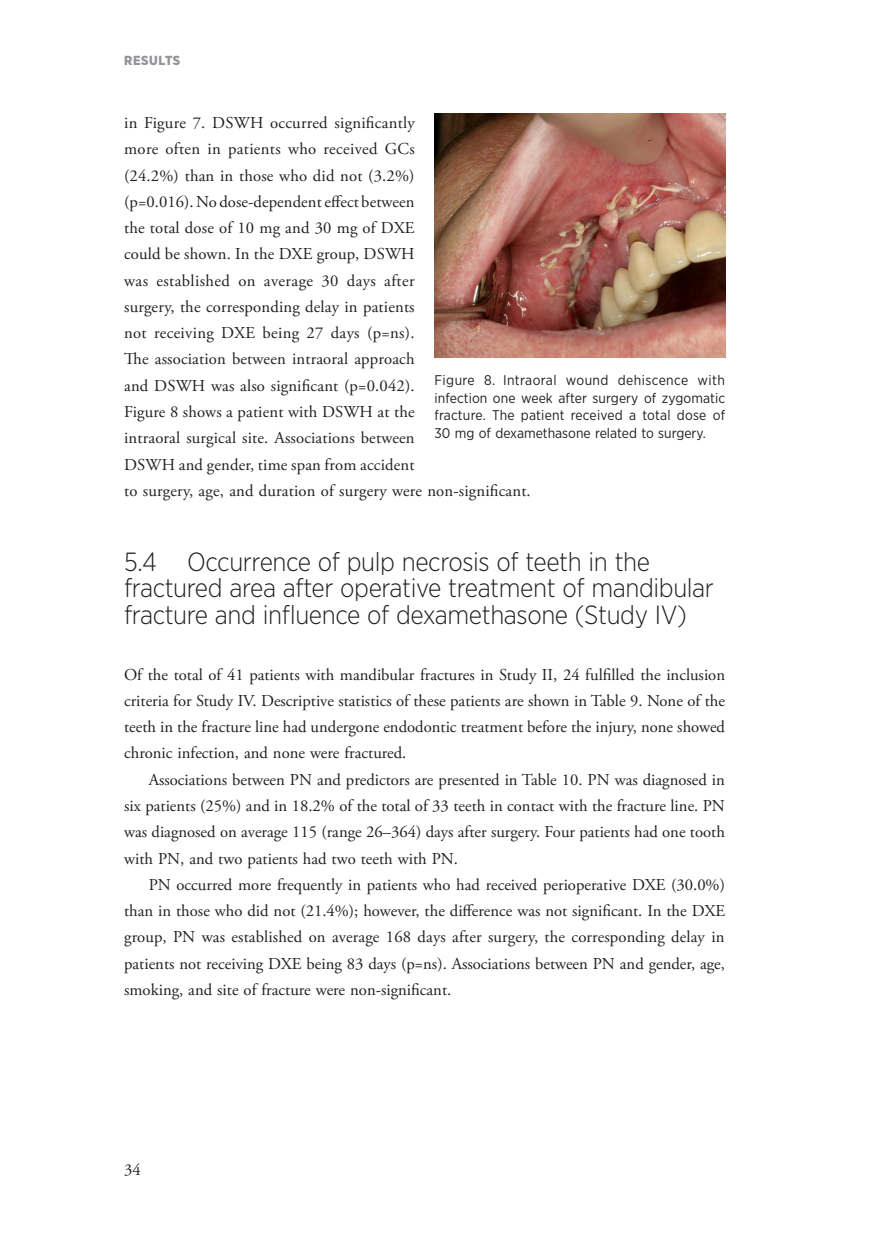
<style>
.page{position:relative;width:874px;height:1241px;background:#fff}
.page>*{position:absolute;margin:0;border:0;box-sizing:border-box;transform-origin:0 0}
.t1{font:300 26.25px/26.2px "Gotham Narrow";letter-spacing:-.015em;color:#231f20}
.t2{font:16.62px/26.2px "Adobe Garamond Pro";letter-spacing:.01em;color:#231f20;text-align:justify}
.t3{font:14px/17.5px "Gotham Narrow";color:#231f20;text-align:justify}
.t4{font:900 13.12px "Gotham Narrow";letter-spacing:.05em;color:#939598}
</style>
<div class="page">
<img style="left:434px;top:114px;width:290px;height:243px">
<p class="t4" style="left:124px;top:51px;width:58px">RESULTS</p>
<p class="t2" style="left:124px;top:110px;width:408px;text-align:left">in Figure 7. DSWH occurred significantly<br>more often in patients who received GCs<br>(24.2%) than in those who did not (3.2%)<br>(p=0.016). No dose-dependent effect between<br>the total dose of 10 mg and 30 mg of DXE<br>could be shown. In the DXE group, DSWH<br>was established on average 30 days after<br>surgery, the corresponding delay in patients<br>not receiving DXE being 27 days (p=ns).<br>The association between intraoral approach<br>and DSWH was also significant (p=0.042).<br>Figure 8 shows a patient with DSWH at the<br>intraoral surgical site. Associations between<br>DSWH and gender, time span from accident<br>to surgery, age, and duration of surgery were non-significant.</p>
<p class="t3" style="left:434px;top:371px;width:292px">Figure 8. Intraoral wound dehiscence with infection one week after surgery of zygomatic fracture. The patient received a total dose of 30 mg of dexamethasone related to surgery.</p>
<h1 class="t1" style="left:124px;top:548px;width:591px">5.4 Occurrence of pulp necrosis of teeth in the fractured area after operative treatment of mandibular fracture and influence of dexamethasone (Study IV)</h1>
<p class="t2" style="left:124px;top:661px;width:602px">Of the total of 41 patients with mandibular fractures in Study II, 24 fulfilled the inclusion criteria for Study IV. Descriptive statistics of these patients are shown in Table 9. None of the teeth in the fracture line had undergone endodontic treatment before the injury, none showed chronic infection, and none were fractured.</p>
<p class="t2" style="left:124px;top:766px;width:602px;text-indent:25px">Associations between PN and predictors are presented in Table 10. PN was diagnosed in six patients (25%) and in 18.2% of the total of 33 teeth in contact with the fracture line. PN was diagnosed on average 115 (range 26–364) days after surgery. Four patients had one tooth with PN, and two patients had two teeth with PN.</p>
<p class="t2" style="left:124px;top:871px;width:602px;text-indent:25px">PN occurred more frequently in patients who had received perioperative DXE (30.0%) than in those who did not (21.4%); however, the difference was not significant. In the DXE group, PN was established on average 168 days after surgery, the corresponding delay in patients not receiving DXE being 83 days (p=ns). Associations between PN and gender, age, smoking, and site of fracture were non-significant.</p>
<p class="t2" style="left:124px;top:1156px;width:18px">34</p>
</div>
